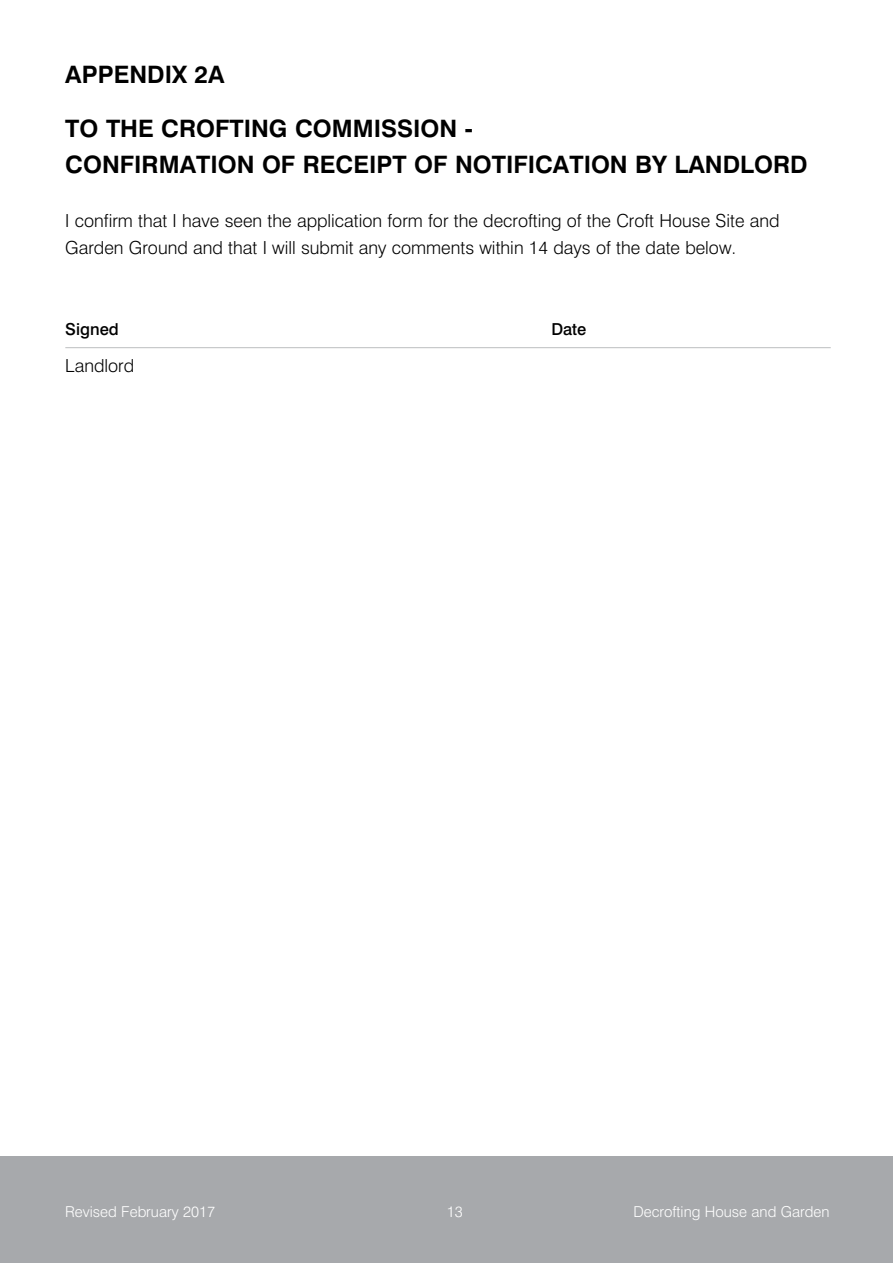
<style>
.page{position:relative;width:893px;height:1263px;background:#fff}
.page>*{position:absolute;margin:0;border:0;box-sizing:border-box;transform-origin:0 0}
.t1{font:700 24px/36px "Swiss 721 BT";color:#000}
.t2{font:300 18px/27px "Swiss 721 BT";color:#000}
.t3{font:500 16.5px "Swiss 721 BT";color:#000}
.t4{font:300 15px "Swiss 721 BT";color:#fff}
</style>
<div class="page">
<div style="left:0;top:1157px;width:893px;height:106px;background:#a7a9ac"></div>
<hr style="left:65px;top:347px;width:766px;height:1px;background:#bcbec0">
<h1 class="t1" style="left:65px;top:56px;width:161px">APPENDIX 2A</h1>
<h1 class="t1" style="left:65px;top:110px;width:744px">TO THE CROFTING COMMISSION -<br>CONFIRMATION OF RECEIPT OF NOTIFICATION BY LANDLORD</h1>
<p class="t2" style="left:65px;top:206px;width:716px">I confirm that I have seen the application form for the decrofting of the Croft House Site and<br>Garden Ground and that I will submit any comments within 14 days of the date below.</p>
<p class="t3" style="left:65px;top:319px;width:55px">Signed</p>
<p class="t3" style="left:551px;top:319px;width:36px">Date</p>
<p class="t2" style="left:65px;top:352px;width:70px">Landlord</p>
<p class="t4" style="left:65px;top:1203px;width:151px">Revised February 2017</p>
<p class="t4" style="left:447px;top:1203px;width:17px">13</p>
<p class="t4" style="left:633px;top:1203px;width:198px">Decrofting House and Garden</p>
</div>
